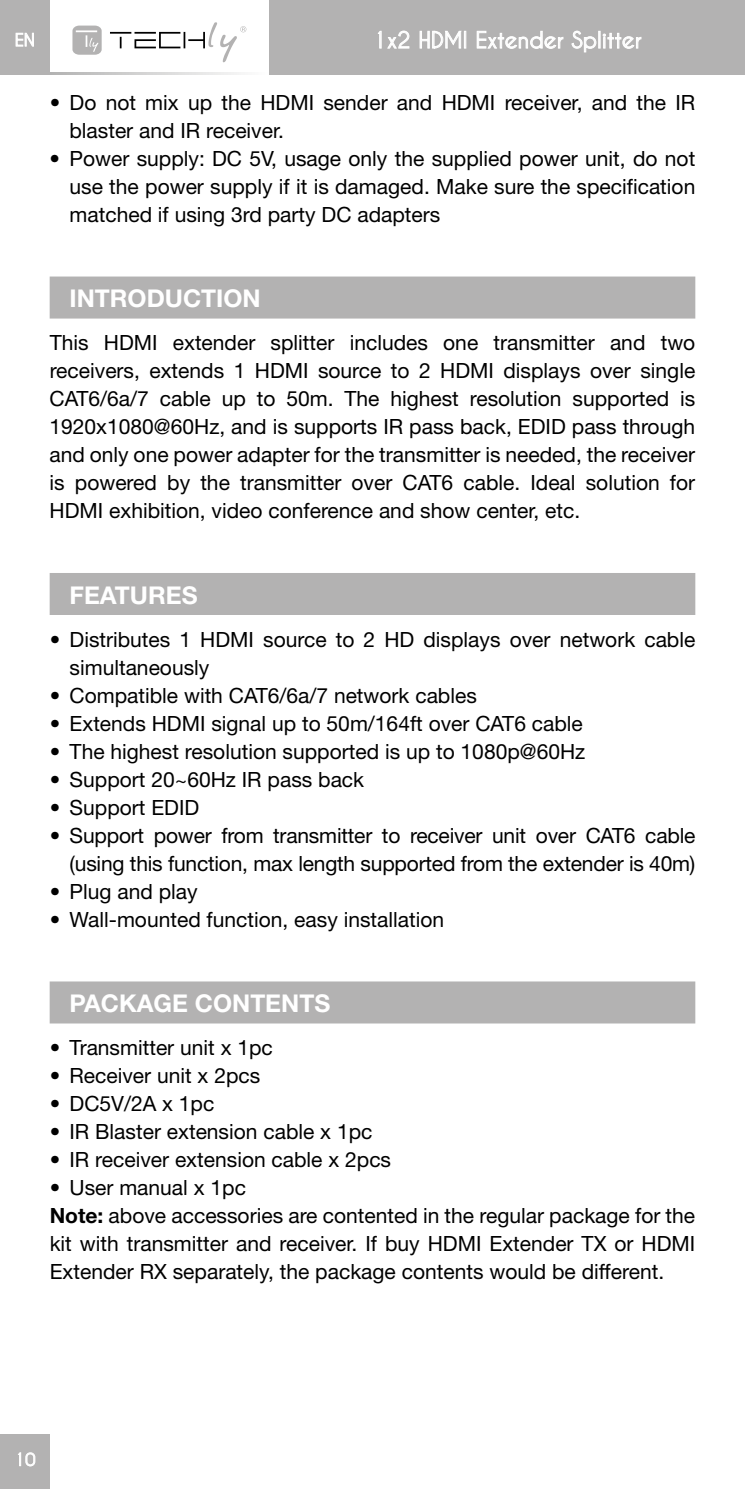
<style>
.page{position:relative;width:745px;height:1489px;background:#fff}
.page>*{position:absolute;margin:0;border:0;box-sizing:border-box;transform-origin:0 0}
.t1{font:700 24.5px "Helvetica Neue LT Std";color:#fff}
.t2{font:700 22.75px "Caviar Dreams";color:#fff}
.t3{font:21px/28px "Helvetica Neue LT Std";color:#000}
.s1{font-weight:700}
</style>
<div class="page">
<svg style="left:50px;top:73px;width:189px;height:1px"></svg>
<hr style="left:744px;top:0;width:1px;height:74px;background:#b3b2b2">
<div style="left:0;top:0;width:50px;height:74px;background:#b3b2b2"></div>
<svg style="left:16px;top:33px;width:18px;height:14px"></svg>
<div style="left:269px;top:0;width:475px;height:74px;background:#b3b2b2"></div>
<hr style="left:110px;top:32px;width:21px;height:2px;background:#000">
<svg style="left:72px;top:26px;width:30px;height:29px"></svg>
<svg style="left:134px;top:22px;width:112px;height:40px"></svg>
<div style="left:0;top:1434px;width:50px;height:54px;background:#b3b2b2"></div>
<svg style="left:18px;top:1452px;width:18px;height:14px"></svg>
<div style="left:50px;top:276px;width:644px;height:42px;background:#b3b2b2"></div>
<div style="left:50px;top:573px;width:644px;height:42px;background:#b3b2b2"></div>
<div style="left:50px;top:981px;width:644px;height:42px;background:#b3b2b2"></div>
<svg style="left:378px;top:31px;width:3px;height:18px"></svg>
<svg style="left:387px;top:31px;width:22px;height:18px"></svg>
<svg style="left:419px;top:31px;width:47px;height:18px"></svg>
<svg style="left:476px;top:31px;width:87px;height:18px"></svg>
<svg style="left:571px;top:31px;width:70px;height:21px"></svg>
<p class="t2" style="left:372px;top:27px;width:270px">1x2 HDMI Extender Splitter</p>
<p class="t3" style="left:69px;top:88px;width:627px;text-indent:-20px">• Do not mix up the HDMI sender and HDMI receiver, and the IR blaster and IR receiver.</p>
<p class="t3" style="left:69px;top:144px;width:627px;text-align:justify;text-indent:-20px">• Power supply: DC 5V, usage only the supplied power unit, do not use the power supply if it is damaged. Make sure the specification matched if using 3rd party DC adapters</p>
<p class="t1" style="left:69px;top:283px;width:25px">INTR</p>
<p class="t1" style="left:127px;top:283px;width:131px">ODUCTION</p>
<p class="t3" style="left:49px;top:328px;width:647px;text-align:justify">This HDMI extender splitter includes one transmitter and two receivers, extends 1 HDMI source to 2 HDMI displays over single CAT6/6a/7 cable up to 50m. The highest resolution supported is 1920x1080@60Hz, and is supports IR pass back, EDID pass through and only one power adapter for the transmitter is needed, the receiver is powered by the transmitter over CAT6 cable. Ideal solution for HDMI exhibition, video conference and show center, etc.</p>
<p class="t1" style="left:69px;top:580px;width:112px">FEATURES</p>
<p class="t3" style="left:70px;top:625px;width:627px;text-indent:-20px">• Distributes 1 HDMI source to 2 HD displays over network cable simultaneously</p>
<p class="t3" style="left:50px;top:681px;width:428px">• Compatible with CAT6/6a/7 network cables</p>
<p class="t3" style="left:50px;top:709px;width:534px">• Extends HDMI signal up to 50m/164ft over CAT6 cable</p>
<p class="t3" style="left:50px;top:737px;width:536px">• The highest resolution supported is up to 1080p@60Hz</p>
<p class="t3" style="left:50px;top:765px;width:316px">• Support 20~60Hz IR pass back</p>
<p class="t3" style="left:50px;top:793px;width:151px">• Support EDID</p>
<p class="t3" style="left:50px;top:821px;width:646px;text-align:right">• Support power from transmitter to receiver unit over CAT6 cable (using this function, max length supported from the extender is 40m)</p>
<p class="t3" style="left:50px;top:876px;width:149px">• Plug and play</p>
<p class="t3" style="left:50px;top:904px;width:396px">• Wall-mounted function, easy installation</p>
<p class="t1" style="left:69px;top:988px;width:17px">PAC</p>
<p class="t1" style="left:119px;top:988px;width:36px">KAGE</p>
<p class="t1" style="left:195px;top:988px;width:134px">CONTENTS</p>
<p class="t3" style="left:50px;top:1033px;width:224px">• Transmitter unit x 1pc</p>
<p class="t3" style="left:50px;top:1061px;width:212px">• Receiver unit x 2pcs</p>
<p class="t3" style="left:50px;top:1089px;width:166px">• DC5V/2A x 1pc</p>
<p class="t3" style="left:50px;top:1117px;width:324px">• IR Blaster extension cable x 1pc</p>
<p class="t3" style="left:50px;top:1145px;width:343px">• IR receiver extension cable x 2pcs</p>
<p class="t3" style="left:50px;top:1173px;width:646px">• User manual x 1pc<br><span class="s1">NOTE:</span> above accessories are contented in the regular package for the kit with transmitter and receiver. If buy HDMI Extender TX or HDMI Extender RX separately, the package contents would be different.</p>
</div>
